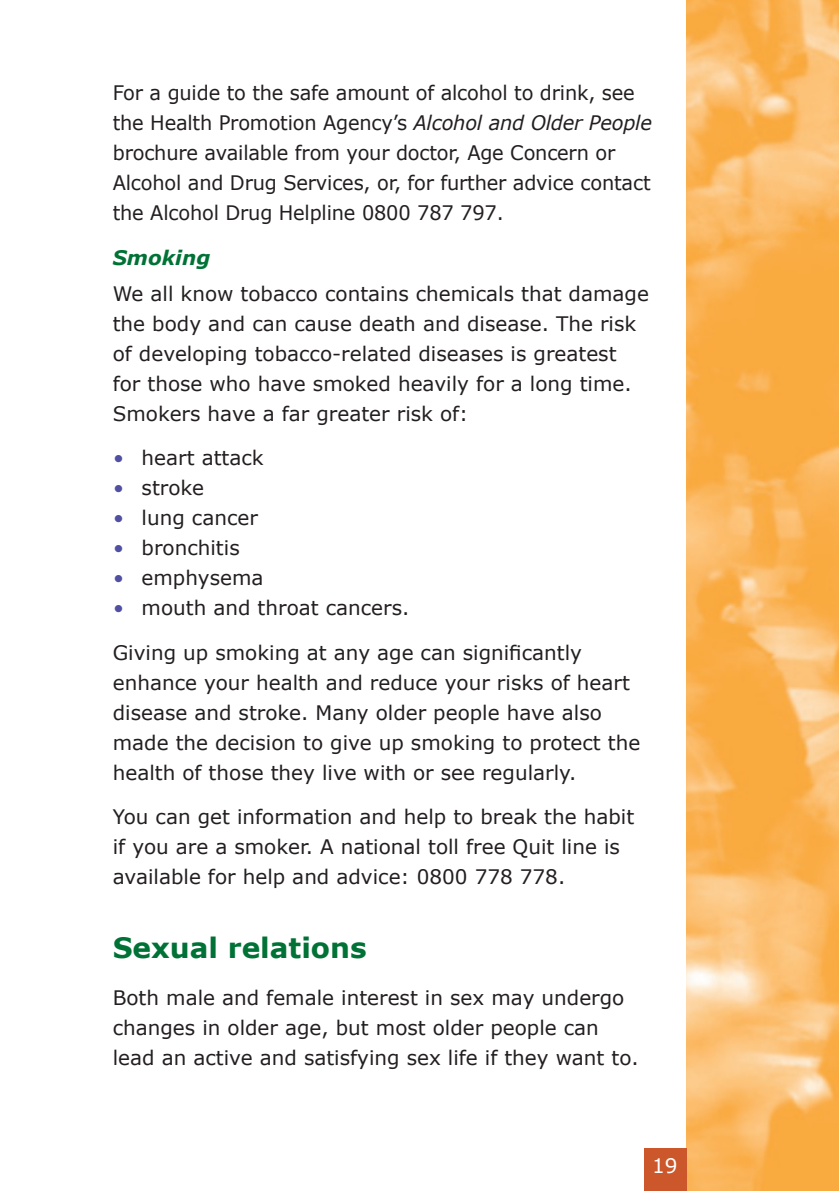
<style>
.page{position:relative;width:839px;height:1191px;background:#fff}
.page>*{position:absolute;margin:0;border:0;box-sizing:border-box;transform-origin:0 0}
.t1{font:700 28px "Verdana";color:#007236}
.t2{font:20px/30px "Verdana";color:#231f20}
.t3{font:italic 700 20px "Verdana";color:#007236}
.t4{font:20px "Verdana";color:#fff}
.s1{font-style:italic}
.s2{color:#504fa1}
</style>
<div class="page">
<img style="left:686px;top:0;width:153px;height:1190px">
<div style="left:644px;top:1148px;width:42px;height:42px;background:#cb572b"></div>
<p class="t2" style="left:113px;top:77px;width:541px">For a guide to the safe amount of alcohol to drink, see the Health Promotion Agency’s <span class="s1">Alcohol and Older People </span>brochure available from your doctor, Age Concern or Alcohol and Drug Services, or, for further advice contact the Alcohol Drug Helpline 0800 787 797.</p>
<p class="t3" style="left:113px;top:245px;width:99px">Smoking</p>
<p class="t2" style="left:113px;top:278px;width:538px">We all know tobacco contains chemicals that damage the body and can cause death and disease. The risk of developing tobacco-related diseases is greatest for those who have smoked heavily for a long time.<br>Smokers have a far greater risk of:</p>
<p class="t2" style="left:113px;top:442px;width:152px"><span class="s2">•</span> heart attack</p>
<p class="t2" style="left:113px;top:472px;width:92px"><span class="s2">•</span> stroke</p>
<p class="t2" style="left:113px;top:502px;width:146px"><span class="s2">•</span> lung cancer</p>
<p class="t2" style="left:113px;top:532px;width:128px"><span class="s2">•</span> bronchitis</p>
<p class="t2" style="left:113px;top:562px;width:152px"><span class="s2">•</span> emphysema</p>
<p class="t2" style="left:113px;top:592px;width:298px"><span class="s2">•</span> mouth and throat cancers.</p>
<p class="t2" style="left:113px;top:636px;width:529px">Giving up smoking at any age can significantly enhance your health and reduce your risks of heart disease and stroke. Many older people have also made the decision to give up smoking to protect the health of those they live with or see regularly.</p>
<p class="t2" style="left:113px;top:801px;width:523px">You can get information and help to break the habit if you are a smoker. A national toll free Quit line is available for help and advice: 0800 778 778.</p>
<h1 class="t1" style="left:113px;top:930px;width:255px">Sexual relations</h1>
<p class="t2" style="left:113px;top:982px;width:527px">Both male and female interest in sex may undergo changes in older age, but most older people can lead an active and satisfying sex life if they want to.</p>
<p class="t4" style="left:652px;top:1152px;width:27px">19</p>
</div>
